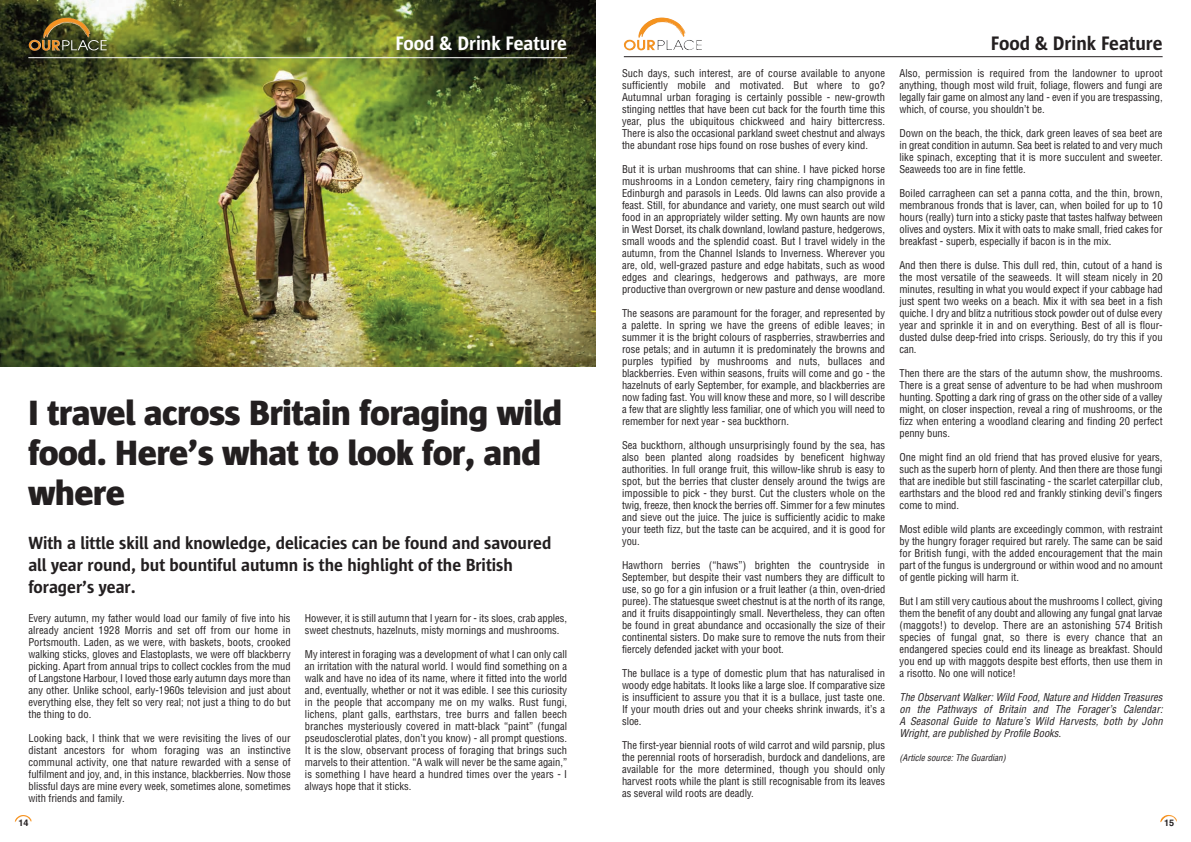
<style>
.page{position:relative;width:1191px;height:842px;background:#fff}
.page>*{position:absolute;margin:0;border:0;box-sizing:border-box;transform-origin:0 0}
.t1{font:800 36px/40px "Sun Sans";color:#231f20}
.t2{font:600 20px "Sun Sans";color:#fff}
.t3{font:600 20px "Sun Sans";color:#231f20}
.t4{font:600 18px/22px "Sun Sans";color:#231f20}
.t5{font:condensed 10.5px/12px "Helvetica";color:#231f20;text-align:justify}
.t6{font:italic condensed 10.5px/12px "Helvetica";color:#231f20;text-align:justify}
.t7{font:700 9.1px "Helvetica";color:#231f20}
.t8{font:italic condensed 9px "Helvetica";color:#231f20}
</style>
<div class="page">
<img style="left:15px;top:815px;width:17px;height:7px">
<img style="left:1160px;top:815px;width:17px;height:7px">
<img style="left:0;top:0;width:595px;height:366px">
<hr style="left:624px;top:56px;width:538px;height:1px;background:#231f20">
<hr style="left:28px;top:57px;width:539px;height:1px;background:#fff">
<img style="left:623px;top:17px;width:79px;height:34px">
<img style="left:28px;top:18px;width:79px;height:33px">
<h2 class="t2" style="left:395px;top:36px;width:173px">Food &amp; Drink Feature</h2>
<h2 class="t3" style="left:990px;top:36px;width:173px">Food &amp; Drink Feature</h2>
<p class="t5" style="left:622px;top:67px;width:265px">Such days, such interest, are of course available to anyone sufficiently mobile and motivated. But where to go?<br>Autumnal urban foraging is certainly possible - new-growth stinging nettles that have been cut back for the fourth time this year, plus the ubiquitous chickweed and hairy bittercress.<br>There is also the occasional parkland sweet chestnut and always the abundant rose hips found on rose bushes of every kind.</p>
<p class="t5" style="left:622px;top:163px;width:265px">But it is urban mushrooms that can shine. I have picked horse mushrooms in a London cemetery, fairy ring champignons in Edinburgh and parasols in Leeds. Old lawns can also provide a feast. Still, for abundance and variety, one must search out wild food in an appropriately wilder setting. My own haunts are now in West Dorset, its chalk downland, lowland pasture, hedgerows, small woods and the splendid coast. But I travel widely in the autumn, from the Channel Islands to Inverness. Wherever you are, old, well-grazed pasture and edge habitats, such as wood edges and clearings, hedgerows and pathways, are more productive than overgrown or new pasture and dense woodland.</p>
<p class="t5" style="left:622px;top:307px;width:265px">The seasons are paramount for the forager, and represented by a palette. In spring we have the greens of edible leaves; in summer it is the bright colours of raspberries, strawberries and rose petals; and in autumn it is predominately the browns and purples typified by mushrooms and nuts, bullaces and blackberries. Even within seasons, fruits will come and go - the hazelnuts of early September, for example, and blackberries are now fading fast. You will know these and more, so I will describe a few that are slightly less familiar, one of which you will need to remember for next year - sea buckthorn.</p>
<p class="t5" style="left:622px;top:439px;width:265px">Sea buckthorn, although unsurprisingly found by the sea, has also been planted along roadsides by beneficent highway authorities. In full orange fruit, this willow-like shrub is easy to spot, but the berries that cluster densely around the twigs are impossible to pick - they burst. Cut the clusters whole on the twig, freeze, then knock the berries off. Simmer for a few minutes and sieve out the juice. The juice is sufficiently acidic to make your teeth fizz, but the taste can be acquired, and it is good for you.</p>
<p class="t5" style="left:622px;top:559px;width:265px">Hawthorn berries (“haws”) brighten the countryside in September, but despite their vast numbers they are difficult to use, so go for a gin infusion or a fruit leather (a thin, oven-dried puree). The statuesque sweet chestnut is at the north of its range, and it fruits disappointingly small. Nevertheless, they can often be found in great abundance and occasionally the size of their continental sisters. Do make sure to remove the nuts from their fiercely defended jacket with your boot.</p>
<p class="t5" style="left:622px;top:667px;width:265px">The bullace is a type of domestic plum that has naturalised in woody edge habitats. It looks like a large sloe. If comparative size is insufficient to assure you that it is a bullace, just taste one.<br>If your mouth dries out and your cheeks shrink inwards, it’s a sloe.</p>
<p class="t5" style="left:622px;top:739px;width:265px">The first-year biennial roots of wild carrot and wild parsnip, plus the perennial roots of horseradish, burdock and dandelions, are available for the more determined, though you should only harvest roots while the plant is still recognisable from its leaves as several wild roots are deadly.</p>
<p class="t5" style="left:899px;top:67px;width:265px">Also, permission is required from the landowner to uproot anything, though most wild fruit, foliage, flowers and fungi are legally fair game on almost any land - even if you are trespassing, which, of course, you shouldn’t be.</p>
<p class="t5" style="left:899px;top:127px;width:265px">Down on the beach, the thick, dark green leaves of sea beet are in great condition in autumn. Sea beet is related to and very much like spinach, excepting that it is more succulent and sweeter.<br>Seaweeds too are in fine fettle.</p>
<p class="t5" style="left:899px;top:187px;width:265px">Boiled carragheen can set a panna cotta, and the thin, brown, membranous fronds that is laver, can, when boiled for up to 10 hours (really) turn into a sticky paste that tastes halfway between olives and oysters. Mix it with oats to make small, fried cakes for breakfast - superb, especially if bacon is in the mix.</p>
<p class="t5" style="left:899px;top:259px;width:265px">And then there is dulse. This dull red, thin, cutout of a hand is the most versatile of the seaweeds. It will steam nicely in 20 minutes, resulting in what you would expect if your cabbage had just spent two weeks on a beach. Mix it with sea beet in a fish quiche. I dry and blitz a nutritious stock powder out of dulse every year and sprinkle it in and on everything. Best of all is flour&shy;dusted dulse deep-fried into crisps. Seriously, do try this if you can.</p>
<p class="t5" style="left:899px;top:367px;width:265px">Then there are the stars of the autumn show, the mushrooms.<br>There is a great sense of adventure to be had when mushroom hunting. Spotting a dark ring of grass on the other side of a valley might, on closer inspection, reveal a ring of mushrooms, or the fizz when entering a woodland clearing and finding 20 perfect penny buns.</p>
<p class="t5" style="left:899px;top:451px;width:265px">One might find an old friend that has proved elusive for years, such as the superb horn of plenty. And then there are those fungi that are inedible but still fascinating - the scarlet caterpillar club, earthstars and the blood red and frankly stinking devil’s fingers come to mind.</p>
<p class="t5" style="left:899px;top:523px;width:265px">Most edible wild plants are exceedingly common, with restraint by the hungry forager required but rarely. The same can be said for British fungi, with the added encouragement that the main part of the fungus is underground or within wood and no amount of gentle picking will harm it.</p>
<p class="t5" style="left:899px;top:595px;width:265px">But I am still very cautious about the mushrooms I collect, giving them the benefit of any doubt and allowing any fungal gnat larvae (maggots!) to develop. There are an astonishing 574 British species of fungal gnat, so there is every chance that an endangered species could end its lineage as breakfast. Should you end up with maggots despite best efforts, then use them in a risotto. No one will notice!</p>
<p class="t6" style="left:899px;top:691px;width:266px">The Observant Walker: Wild Food, Nature and Hidden Treasures on the Pathways of Britain and The Forag er’s Calendar:<br>A Seasonal Guide to Nature’s Wild Harvests, both by John Wrig ht, are published by Profile Books.</p>
<p class="t8" style="left:899px;top:753px;width:108px">(Article source: The Guardian)</p>
<h1 class="t1" style="left:28px;top:395px;width:535px">I travel across Britain foraging wild food. Here’s what to look for, and where</h1>
<h3 class="t4" style="left:28px;top:533px;width:524px">With a little skill and knowledge, delicacies can be found and savoured all year round, but bountiful autumn is the highlight of the British forager’s year.</h3>
<p class="t5" style="left:28px;top:612px;width:264px">Every autumn, my father would load our family of five into his already ancient 1928 Morris and set off from our home in Portsmouth. Laden, as we were, with baskets, boots, crooked walking sticks, gloves and Elastoplasts, we were off blackberry picking. Apart from annual trips to collect cockles from the mud of Langstone Harbour, I loved those early autumn days more than any other. Unlike school, early-1960s television and just about everything else, they felt so very real; not just a thing to do but the thing to do.</p>
<p class="t5" style="left:28px;top:732px;width:264px">Looking back, I think that we were revisiting the lives of our distant ancestors for whom foraging was an instinctive communal activity, one that nature rewarded with a sense of fulfilment and joy, and, in this instance, blackberries. Now those blissful days are mine every week, sometimes alone, sometimes with friends and family.</p>
<p class="t5" style="left:305px;top:612px;width:264px">However, it is still autumn that I yearn for - its sloes, crab apples, sweet chestnuts, hazelnuts, misty mornings and mushrooms.</p>
<p class="t5" style="left:305px;top:648px;width:264px">My interest in foraging was a development of what I can only call an irritation with the natural world. I would find something on a walk and have no idea of its name, where it fitted into the world and, eventually, whether or not it was edible. I see this curiosity in the people that accompany me on my walks. Rust fungi, lichens, plant galls, earthstars, tree burrs and fallen beech branches mysteriously covered in matt-black “paint” (fungal pseudosclerotial plates, don’t you know) - all prompt questions.<br>It is the slow, observant process of foraging that brings such marvels to their attention. “A walk will never be the same again,” is something I have heard a hundred times over the years - I always hope that it sticks.</p>
<p class="t7" style="left:18px;top:820px;width:12px">14</p>
<p class="t7" style="left:1164px;top:819px;width:12px">15</p>
</div>
